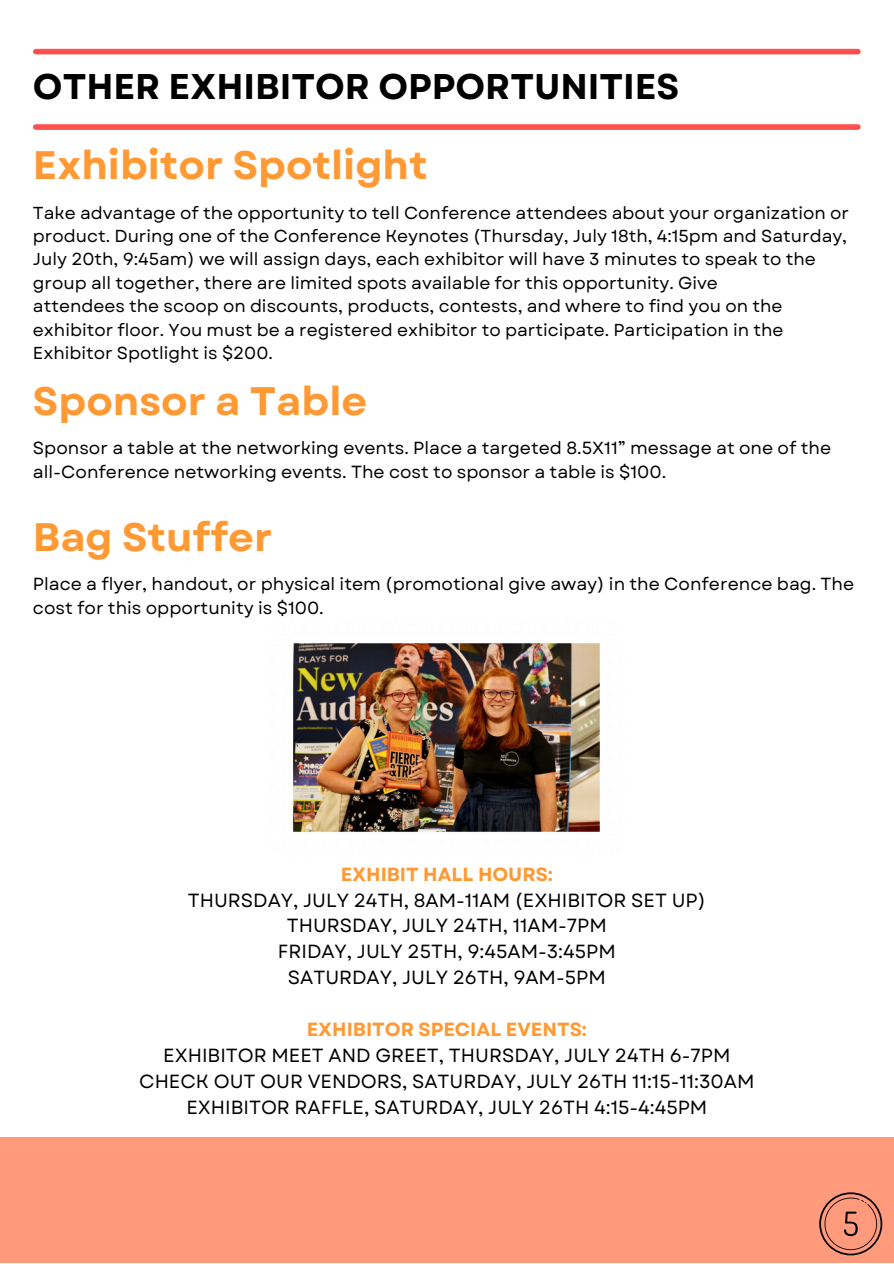
<style>
.page{position:relative;width:894px;height:1264px;background:#fff}
.page>*{position:absolute;margin:0;border:0;box-sizing:border-box;transform-origin:0 0}
.t1{font:700 39.75px "Garet";color:#f93}
.t2{font:700 35.7px "Garet";color:#000}
.t3{font:19.05px/25.8px "Garet";color:#000;text-align:center}
.t4{font:17.55px/23.7px "Garet";color:#000}
.t5{font:17.25px/23.4px "Garet";color:#000}
.s1{font-weight:700;color:#f93}
</style>
<div class="page">
<div style="left:0;top:1137px;width:893px;height:125px;background:#ff9b7c"></div>
<div style="left:36px;top:49px;width:821px;height:5px;background:#ff5050"></div>
<div style="left:36px;top:124px;width:821px;height:6px;background:#ff5050"></div>
<svg style="left:819px;top:1192px;width:63px;height:63px"></svg>
<img style="left:293px;top:643px;width:307px;height:189px">
<p class="t2" style="left:33px;top:61px;width:647px">OTHER EXHIBITOR OPPORTUNITIES</p>
<h1 class="t1" style="left:33px;top:137px;width:396px">Exhibitor Spotlight</h1>
<p class="t5" style="left:33px;top:201px;width:817px">Take advantage of the opportunity to tell Conference attendees about your organization or product. During one of the Conference Keynotes (Thursday, July 18th, 4:15pm and Saturday, July 20th, 9:45am) we will assign days, each exhibitor will have 3 minutes to speak to the group all together, there are limited spots available for this opportunity. Give</p>
<h1 class="t5" style="left:33px;top:294px;width:751px;text-align:justify">attendees the scoop on discounts, products, contests, and where to find you on the exhibitor floor. You must be a registered exhibitor to participate. Participation in the Exhibitor Spotlight is $200.</h1>
<h1 class="t1" style="left:33px;top:372px;width:336px">Sponsor a Table</h1>
<p class="t4" style="left:33px;top:436px;width:799px">Sponsor a table at the networking events. Place a targeted 8.5X11” message at one of the all-Conference networking events. The cost to sponsor a table is $100.</p>
<p class="t1" style="left:33px;top:508px;width:241px">Bag Stuffer</p>
<p class="t4" style="left:33px;top:572px;width:822px">Place a flyer, handout, or physical item (promotional give away) in the Conference bag. The cost for this opportunity is $100.</p>
<p class="t3" style="left:188px;top:861px;width:519px"><span class="s1">EXHIBIT HALL HOURS:<br></span>THURSDAY, JULY 24TH, 8AM-11AM (EXHIBITOR SET UP)<br>THURSDAY, JULY 24TH, 11AM-7PM<br>FRIDAY, JULY 25TH, 9:45AM-3:45PM<br>SATURDAY, JULY 26TH, 9AM-5PM</p>
<p class="t3" style="left:139px;top:1016px;width:616px"><span class="s1">EXHIBITOR SPECIAL EVENTS:<br></span>EXHIBITOR MEET AND GREET, THURSDAY, JULY 24TH 6-7PM CHECK OUT OUR VENDORS, SATURDAY, JULY 26TH 11:15-11:30AM EXHIBITOR RAFFLE, SATURDAY, JULY 26TH 4:15-4:45PM</p>
</div>
